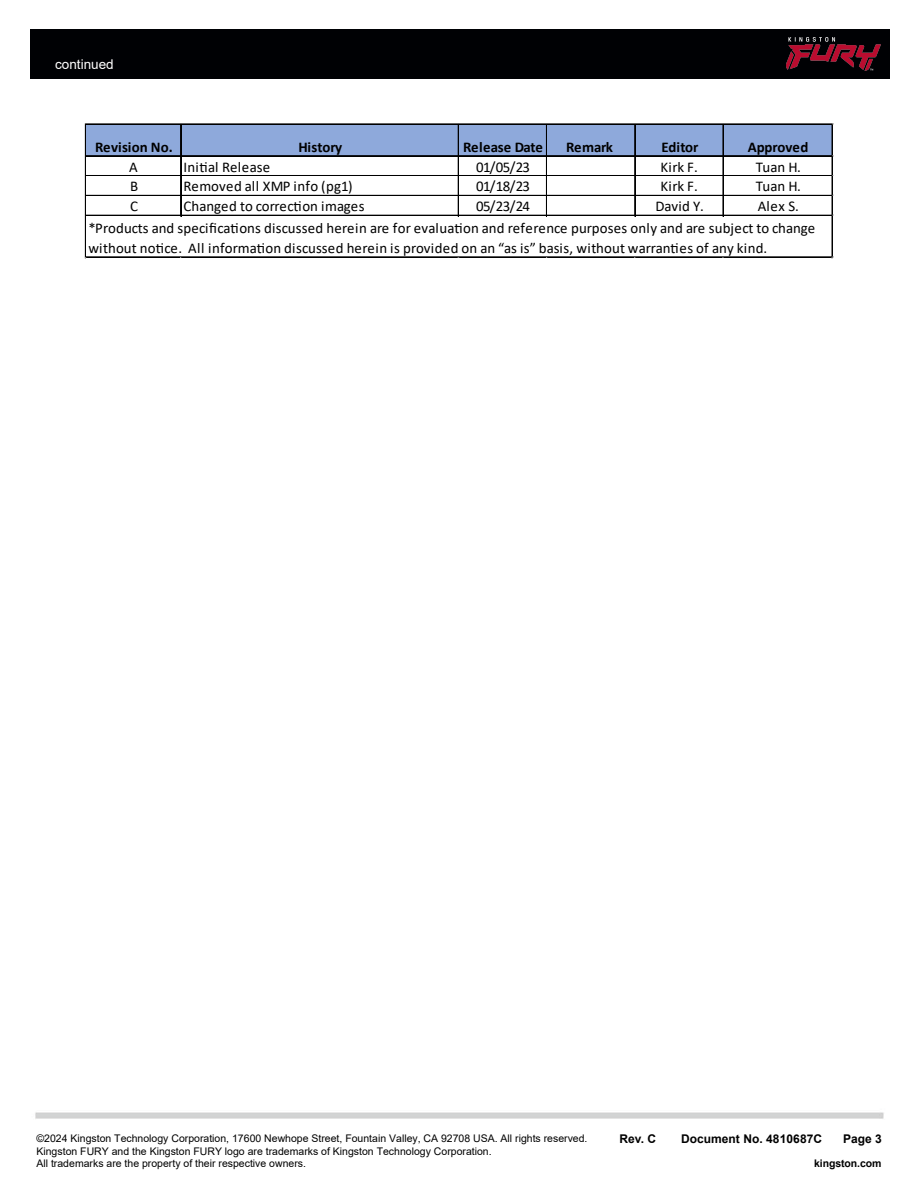
<style>
.page{position:relative;width:918px;height:1188px;background:#fff}
.page>*{position:absolute;margin:0;border:0;box-sizing:border-box;transform-origin:0 0}
.t1{font:14.85px/21.8px "Calibri";letter-spacing:.005em;color:#000}
.t2{font:700 14.85px "Calibri";letter-spacing:-.005em;color:#000}
.t3{font:13.5px "Arial";color:#fff}
.t4{font:700 12px "Arial";color:#000}
.t5{font:10.5px/12.6px "Arial";color:#000}
.t6{font:700 10.5px "Arial";letter-spacing:-.01em;color:#000}
</style>
<div class="page">
<div style="left:30px;top:30px;width:859px;height:49px;background:#000104"></div>
<img style="left:787px;top:38px;width:94px;height:33px">
<div style="left:86px;top:125px;width:747px;height:32px;background:#8ea9db"></div>
<hr style="left:86px;top:124px;width:747px;height:1px;background:#000">
<hr style="left:86px;top:155px;width:747px;height:1px;background:#000">
<hr style="left:86px;top:156px;width:747px;height:1px;background:#000">
<hr style="left:86px;top:175px;width:747px;height:1px;background:#000">
<hr style="left:86px;top:195px;width:747px;height:1px;background:#000">
<hr style="left:86px;top:215px;width:747px;height:1px;background:#000">
<hr style="left:85px;top:124px;width:1px;height:134px;background:#000">
<hr style="left:180px;top:125px;width:1px;height:91px;background:#000">
<hr style="left:181px;top:125px;width:1px;height:91px;background:#000">
<hr style="left:458px;top:125px;width:1px;height:91px;background:#000">
<hr style="left:546px;top:125px;width:1px;height:91px;background:#000">
<hr style="left:634px;top:125px;width:1px;height:91px;background:#000">
<hr style="left:635px;top:125px;width:1px;height:91px;background:#000">
<hr style="left:723px;top:125px;width:1px;height:91px;background:#000">
<hr style="left:86px;top:257px;width:747px;height:1px;background:#000">
<hr style="left:832px;top:125px;width:1px;height:133px;background:#000">
<p class="t3" style="left:55px;top:55px;width:60px">continued</p>
<p class="t2" style="left:95px;top:136px;width:79px">Revision No.</p>
<p class="t2" style="left:299px;top:136px;width:45px">History</p>
<p class="t2" style="left:463px;top:136px;width:81px">Release Date</p>
<p class="t2" style="left:566px;top:136px;width:48px">Remark</p>
<p class="t2" style="left:661px;top:136px;width:39px">Editor</p>
<p class="t2" style="left:748px;top:136px;width:62px">Approved</p>
<p class="t1" style="left:129px;top:155px;width:10px">A</p>
<p class="t1" style="left:184px;top:155px;width:88px">Initial Release</p>
<p class="t1" style="left:476px;top:155px;width:56px">01/05/23</p>
<p class="t1" style="left:661px;top:155px;width:39px">Kirk F.</p>
<p class="t1" style="left:756px;top:155px;width:47px">Tuan H.</p>
<p class="t1" style="left:130px;top:175px;width:10px">B</p>
<p class="t1" style="left:184px;top:175px;width:171px">Removed all XMP info (pg1)</p>
<p class="t1" style="left:476px;top:175px;width:56px">01/18/23</p>
<p class="t1" style="left:661px;top:175px;width:39px">Kirk F.</p>
<p class="t1" style="left:756px;top:175px;width:47px">Tuan H.</p>
<p class="t1" style="left:130px;top:195px;width:9px">C</p>
<p class="t1" style="left:184px;top:195px;width:183px">Changed to correction images</p>
<p class="t1" style="left:476px;top:195px;width:56px">05/23/24</p>
<p class="t1" style="left:656px;top:195px;width:50px">David Y.</p>
<p class="t1" style="left:88px;top:195px;width:728px;text-indent:669px">Alex S. *Products and specifications discussed herein are for evaluation and reference purposes only and are subject to change</p>
<p class="t1" style="left:88px;top:237px;width:681px">without notice. All information discussed herein is provided on an “as is” basis, without warranties of any kind.</p>
<p class="t5" style="left:36px;top:1132px;width:553px">©2024 Kingston Technology Corporation, 17600 Newhope Street, Fountain Valley, CA 92708 USA. All rights reserved.</p>
<p class="t4" style="left:681px;top:1130px;width:143px">Document No. 4810687C</p>
<p class="t4" style="left:843px;top:1130px;width:40px">Page 3</p>
<p class="t5" style="left:36px;top:1145px;width:457px">Kingston FURY and the Kingston FURY logo are trademarks of Kingston Technology Corporation.<br>All trademarks are the property of their respective owners.</p>
<p class="t4" style="left:620px;top:1130px;width:38px">Rev. C</p>
<p class="t6" style="left:814px;top:1156px;width:69px">kingston.com</p>
</div>
